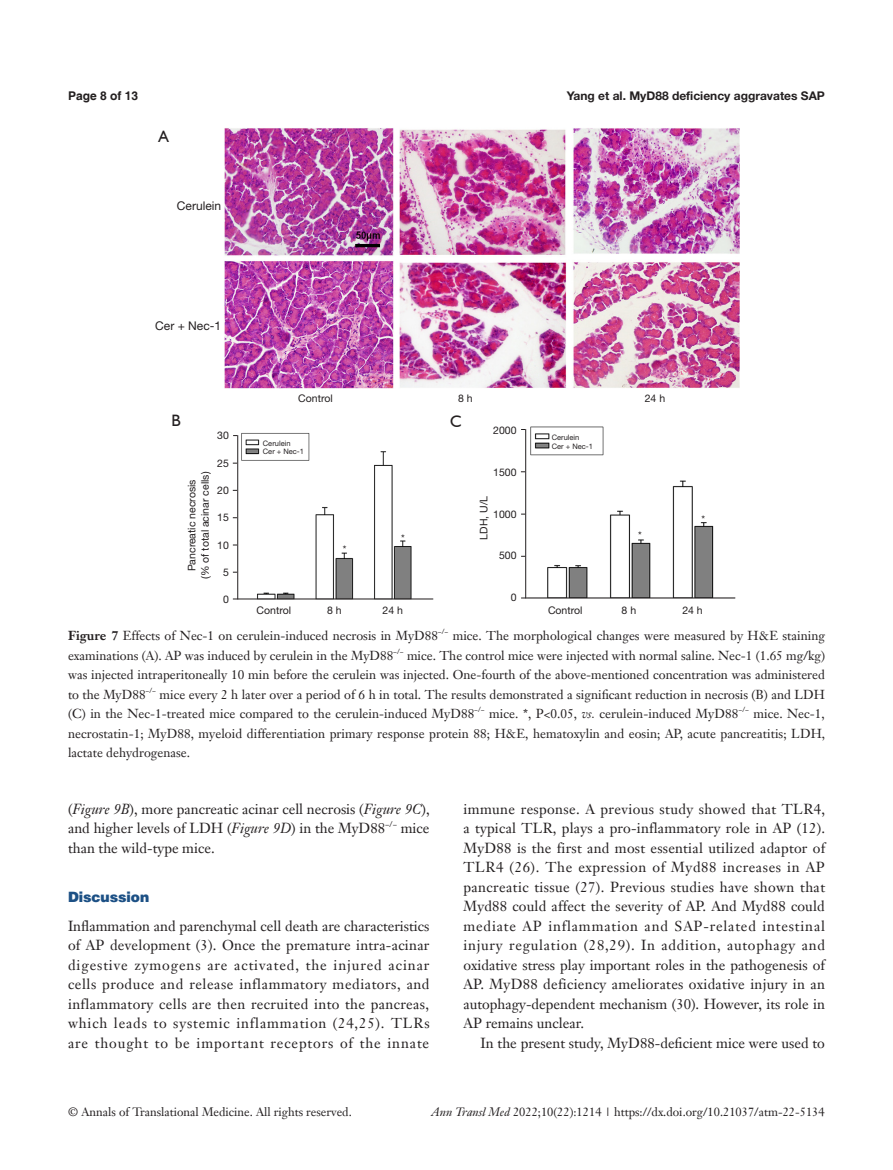
<style>
.page{position:relative;width:893px;height:1170px;background:#fff}
.page>*{position:absolute;margin:0;border:0;box-sizing:border-box;transform-origin:0 0}
.t1{font:16.5px "Humanist 521 BT";color:#231f20}
.t2{font:14.25px/19.5px "Janson Text LT";color:#231f20;text-align:justify}
.t3{font:900 14.25px "Helvetica";color:#1c5085}
.t4{font:12.75px/19.5px "Janson Text LT";color:#231f20;text-align:justify}
.t5{font:12px "Janson Text LT";color:#231f20}
.t6{font:700 12px "Helvetica Neue LT Pro";color:#231f20}
.t7{font:12px "Helvetica Neue LT Pro";color:#231f20}
.t8{font:700 12px "Helvetica";color:#231f20}
.t9{font:10.5px/13.5px "Helvetica Neue LT Pro";color:#231f20;text-align:center}
.t10{font:8.25px "Janson Text LT";color:#231f20}
.t11{font:7.5px "Helvetica Neue LT Pro";color:#231f20}
.t12{font:7.5px "Janson Text LT";color:#231f20}
.s1{font-weight:700}
.s2{font-style:italic}
</style>
<div class="page">
<img style="left:232px;top:426px;width:504px;height:173px">
<hr style="left:237px;top:435px;width:1px;height:164px;background:#231f20">
<hr style="left:525px;top:429px;width:1px;height:169px;background:#231f20">
<hr style="left:233px;top:598px;width:200px;height:1px;background:#231f20">
<hr style="left:521px;top:597px;width:214px;height:1px;background:#231f20">
<div style="left:447px;top:413px;width:17px;height:17px;background:#fff"></div>
<img style="left:224px;top:128px;width:515px;height:260px">
<p class="t8" style="left:68px;top:88px;width:72px">Page 8 of 13</p>
<p class="t6" style="left:567px;top:88px;width:260px">Yang et al. MyD88 deficiency aggravates SAP</p>
<p class="t1" style="left:159px;top:126px;width:12px">A</p>
<p class="t7" style="left:177px;top:198px;width:46px">Cerulein</p>
<p class="t7" style="left:155px;top:318px;width:67px">Cer + Nec-1</p>
<p class="t9" style="left:298px;top:391px;width:36px">Control</p>
<p class="t9" style="left:458px;top:391px;width:16px">8 h</p>
<p class="t1" style="left:171px;top:410px;width:11px">B</p>
<p class="t1" style="left:450px;top:411px;width:13px">C</p>
<p class="t9" style="left:217px;top:428px;width:13px">30</p>
<p class="t9" style="left:217px;top:456px;width:13px">25</p>
<p class="t9" style="left:217px;top:483px;width:13px">20</p>
<p class="t9" style="left:217px;top:510px;width:13px">15</p>
<p class="t9" style="left:217px;top:538px;width:13px">10</p>
<p class="t9" style="left:223px;top:565px;width:7px">5</p>
<p class="t9" style="left:223px;top:592px;width:7px">0</p>
<p class="t9" style="left:185px;top:579px;width:109px;rotate:-90deg">Pancreatic necrosis (% of total acinar cells)</p>
<p class="t11" style="left:263px;top:438px;width:29px">Cerulein</p>
<p class="t11" style="left:263px;top:447px;width:43px">Cer + Nec-1</p>
<p class="t9" style="left:343px;top:542px;width:5px">*</p>
<p class="t9" style="left:401px;top:531px;width:5px">*</p>
<p class="t9" style="left:493px;top:423px;width:25px">2000</p>
<p class="t9" style="left:493px;top:465px;width:25px">1500</p>
<p class="t9" style="left:493px;top:507px;width:25px">1000</p>
<p class="t9" style="left:499px;top:548px;width:19px">500</p>
<p class="t9" style="left:511px;top:590px;width:7px">0</p>
<p class="t9" style="left:477px;top:539px;width:45px;rotate:-90deg">LDH, U/L</p>
<p class="t11" style="left:552px;top:432px;width:29px">Cerulein</p>
<p class="t11" style="left:552px;top:441px;width:43px">Cer + Nec-1</p>
<p class="t9" style="left:645px;top:391px;width:22px">24 h</p>
<p class="t9" style="left:638px;top:528px;width:5px">*</p>
<p class="t9" style="left:257px;top:603px;width:36px">Control</p>
<p class="t9" style="left:327px;top:603px;width:16px">8 h</p>
<p class="t9" style="left:548px;top:603px;width:36px">Control</p>
<p class="t9" style="left:382px;top:603px;width:22px">24 h</p>
<p class="t9" style="left:622px;top:603px;width:16px">8 h</p>
<p class="t9" style="left:701px;top:512px;width:5px">*</p>
<p class="t9" style="left:682px;top:603px;width:22px">24 h</p>
<p class="t4" style="left:68px;top:626px;width:371px"><span class="s1">Figure 7</span> Effects of Nec-1 on cerulein-induced necrosis in MyD88</p>
<p class="t12" style="left:438px;top:626px;width:12px">−/−</p>
<p class="t4" style="left:453px;top:626px;width:374px">mice. The morphological changes were measured by H&amp;E staining</p>
<p class="t4" style="left:68px;top:645px;width:327px">examinations (A). AP was induced by cerulein in the MyD88</p>
<p class="t4" style="left:68px;top:645px;width:759px;text-indent:339px">mice. The control mice were injected with normal saline. Nec-1 (1.65 mg/kg) was injected intraperitoneally 10 min before the cerulein was injected. One-fourth of the above-mentioned concentration was administered to the MyD88</p>
<p class="t4" style="left:68px;top:684px;width:758px;text-indent:92px">mice every 2 h later over a period of 6 h in total. The results demonstrated a significant reduction in necrosis (B) and LDH (C) in the Nec-1-treated mice compared to the cerulein-induced MyD88</p>
<p class="t12" style="left:474px;top:704px;width:12px">−/−</p>
<p class="t4" style="left:489px;top:704px;width:251px">mice. *, P&lt;0.05, <span class="s2">vs.</span> cerulein-induced MyD88</p>
<p class="t12" style="left:738px;top:704px;width:12px">−/−</p>
<p class="t4" style="left:68px;top:704px;width:759px;text-indent:685px">mice. Nec-1, necrostatin-1; MyD88, myeloid differentiation primary response protein 88; H&amp;E, hematoxylin and eosin; AP, acute pancreatitis; LDH, lactate dehydrogenase.</p>
<p class="t2" style="left:68px;top:799px;width:363px">(<span class="s2">Figure 9B</span>), more pancreatic acinar cell necrosis (<span class="s2">Figure 9C</span>), and higher levels of LDH (<span class="s2">Figure 9D</span>) in the MyD88</p>
<p class="t10" style="left:385px;top:818px;width:13px">−/−</p>
<p class="t2" style="left:401px;top:818px;width:30px">mice</p>
<p class="t2" style="left:68px;top:838px;width:148px">than the wild-type mice.</p>
<p class="t3" style="left:68px;top:887px;width:83px">Discussion</p>
<p class="t2" style="left:68px;top:916px;width:363px">Inflammation and parenchymal cell death are characteristics of AP development (3). Once the premature intra-acinar digestive zymogens are activated, the injured acinar cells produce and release inflammatory mediators, and inflammatory cells are then recruited into the pancreas, which leads to systemic inflammation (24,25). TLRs are thought to be important receptors of the innate</p>
<p class="t2" style="left:463px;top:799px;width:363px">immune response. A previous study showed that TLR4, a typical TLR, plays a pro-inflammatory role in AP (12).<br>MyD88 is the first and most essential utilized adaptor of TLR4 (26). The expression of Myd88 increases in AP pancreatic tissue (27). Previous studies have shown that Myd88 could affect the severity of AP. And Myd88 could mediate AP inflammation and SAP-related intestinal injury regulation (28,29). In addition, autophagy and oxidative stress play important roles in the pathogenesis of AP. MyD88 deficiency ameliorates oxidative injury in an autophagy-dependent mechanism (30). However, its role in AP remains unclear.</p>
<p class="t2" style="left:480px;top:1032px;width:346px">In the present study, MyD88-deficient mice were used to</p>
<p class="t5" style="left:68px;top:1104px;width:285px">© Annals of Translational Medicine. All rights reserved.</p>
<p class="t5" style="left:432px;top:1104px;width:395px"><span class="s2">Ann Transl Med</span> 2022;10(22):1214 | https://dx.doi.org/10.21037/atm-22-5134</p>
</div>
